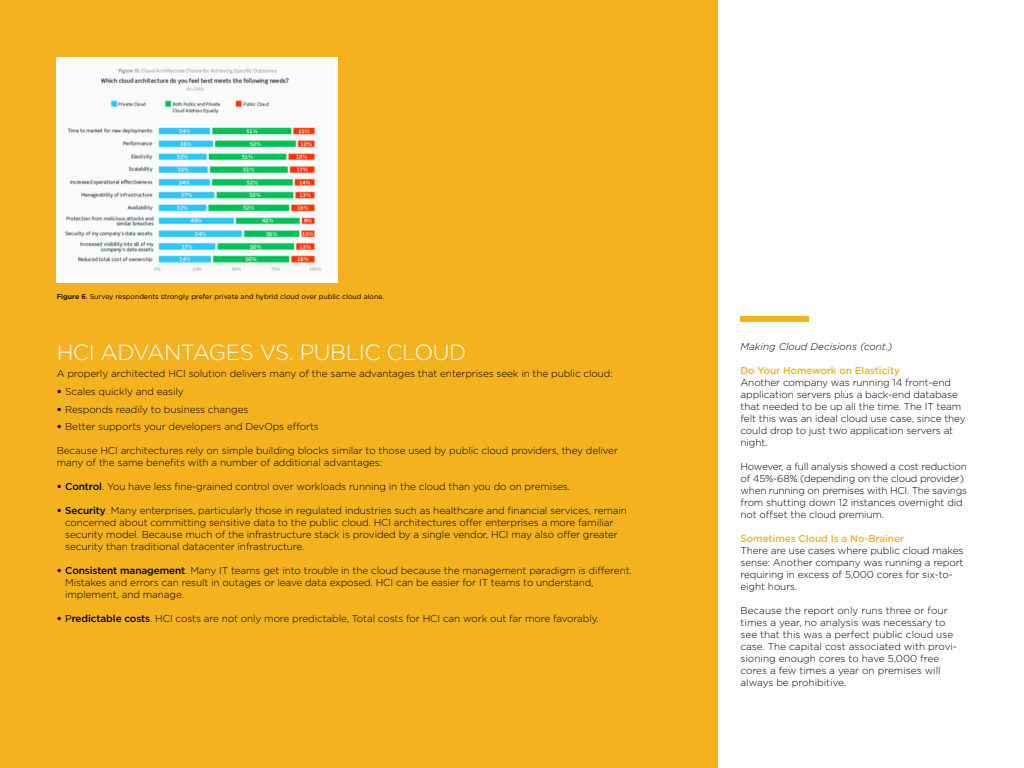
<style>
.page{position:relative;width:1024px;height:768px;background:#fff}
.page>*{position:absolute;margin:0;border:0;box-sizing:border-box;transform-origin:0 0}
.t1{font:300 22px "Gotham";letter-spacing:-.02em;color:#fff}
.t2{font:300 10px/12px "Gotham";letter-spacing:-.01em;color:#000}
.t3{font:500 10px "Gotham";letter-spacing:-.01em;color:#f3b21e}
.t4{font:italic 300 10px "Gotham";color:#000}
.t5{font:7px "Gotham";color:#000}
.s1{font-weight:500}
.s2{font-weight:900}
.s3{font-weight:400}
</style>
<div class="page">
<div style="left:0;top:0;width:718px;height:768px;background:#f3b21e"></div>
<div style="left:57px;top:57px;width:281px;height:225px;background:#fff"></div>
<img style="left:65px;top:68px;width:257px;height:203px">
<div style="left:741px;top:316px;width:68px;height:6px;background:#f3b21e"></div>
<p class="t5" style="left:57px;top:292px;width:329px"><span class="s1">Figure 6</span>. Survey respondents strongly prefer private and hybrid cloud over public cloud alone.</p>
<h1 class="t1" style="left:57px;top:338px;width:411px">HCI ADVANTAGES VS. PUBLIC CLOUD</h1>
<p class="t2" style="left:57px;top:367px;width:558px">A properly architected HCI solution delivers many of the same advantages that enterprises seek in the public cloud:</p>
<p class="t2" style="left:57px;top:385px;width:129px"><span class="s2">•</span> Scales quickly and easily</p>
<p class="t2" style="left:57px;top:403px;width:193px"><span class="s2">•</span> Responds readily to business changes</p>
<p class="t2" style="left:57px;top:420px;width:264px"><span class="s2">•</span> Better supports your developers and DevOps efforts</p>
<p class="t2" style="left:57px;top:444px;width:563px">Because HCI architectures rely on simple building blocks similar to those used by public cloud providers, they deliver many of the same benefits with a number of additional advantages:</p>
<p class="t2" style="left:57px;top:480px;width:515px"><span class="s2">•</span> <span class="s1">Control</span>. You have less fine-grained control over workloads running in the cloud than you do on premises.</p>
<p class="t2" style="left:65px;top:504px;width:563px;text-indent:-9px"><span class="s2">•</span> <span class="s1">Security</span>. Many enterprises, particularly those in regulated industries such as healthcare and financial services, remain concerned about committing sensitive data to the public cloud. HCI architectures offer enterprises a more familiar security model. Because much of the infrastructure stack is provided by a single vendor, HCI may also offer greater security than traditional datacenter infrastructure.</p>
<p class="t2" style="left:65px;top:564px;width:568px;text-indent:-9px"><span class="s2">•</span> <span class="s1">Consistent management</span>. Many IT teams get into trouble in the cloud because the management paradigm is different.<br>Mistakes and errors can result in outages or leave data exposed. HCI can be easier for IT teams to understand, implement, and manage.</p>
<p class="t2" style="left:57px;top:612px;width:544px"><span class="s2">•</span> <span class="s3">P</span><span class="s1">redictable costs</span>. HCI costs are not only more predictable, Total costs for HCI can work out far more favorably.</p>
<p class="t4" style="left:741px;top:340px;width:154px">Making Cloud Decisions (cont.)</p>
<p class="t3" style="left:741px;top:364px;width:161px">Do Your Homework on Elasticity</p>
<p class="t2" style="left:741px;top:376px;width:227px">Another company was running 14 front-end application servers plus a back-end database that needed to be up all the time. The IT team felt this was an ideal cloud use case, since they could drop to just two application servers at night.</p>
<p class="t2" style="left:741px;top:460px;width:228px">However, a full analysis showed a cost reduction of 45%-68% (depending on the cloud provider) when running on premises with HCI. The savings from shutting down 12 instances overnight did not offset the cloud premium.</p>
<p class="t3" style="left:741px;top:532px;width:165px">Sometimes Cloud Is a No-Brainer</p>
<p class="t2" style="left:741px;top:544px;width:225px">There are use cases where public cloud makes sense: Another company was running a report requiring in excess of 5,000 cores for six-to&shy;eight hours.</p>
<p class="t2" style="left:741px;top:604px;width:218px">Because the report only runs three or four times a year, no analysis was necessary to see that this was a perfect public cloud use case. The capital cost associated with provi&shy;sioning enough cores to have 5,000 free cores a few times a year on premises will always be prohibitive.</p>
</div>
